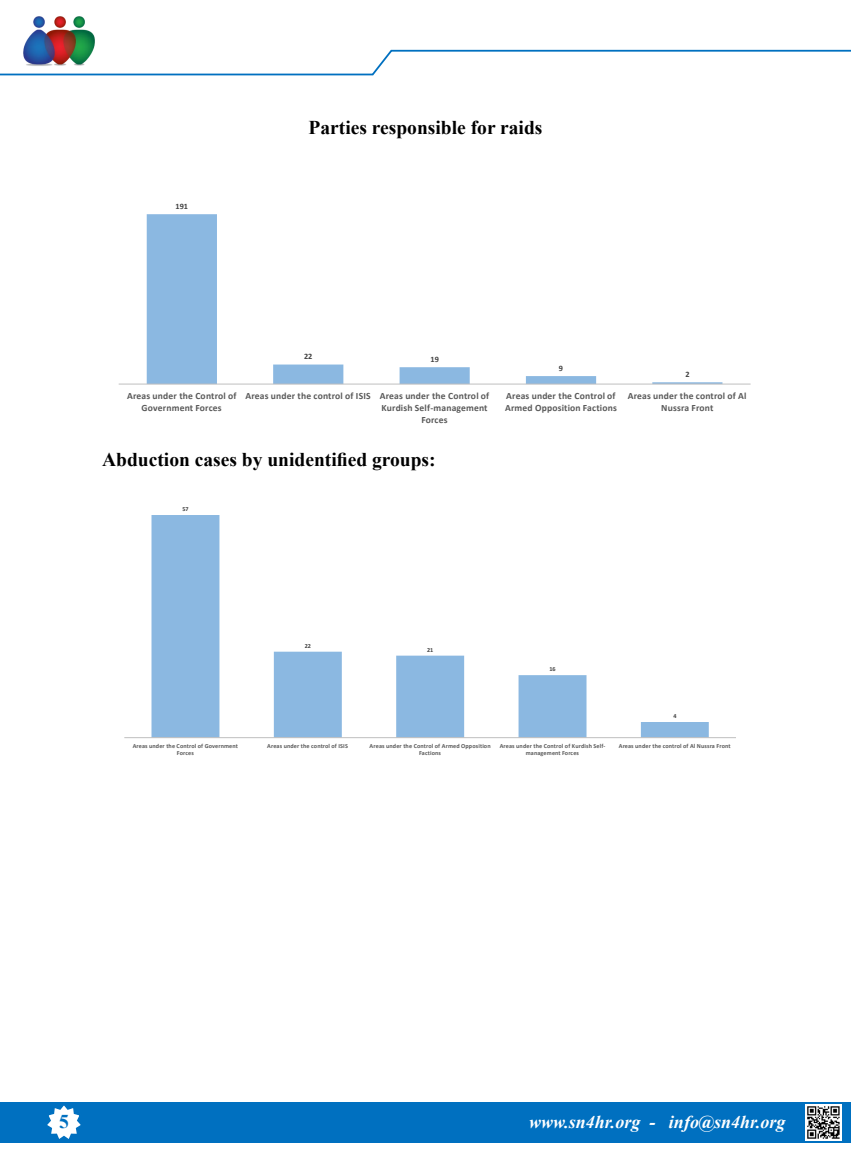
<style>
.page{position:relative;width:851px;height:1170px;background:#fff}
.page>*{position:absolute;margin:0;border:0;box-sizing:border-box;transform-origin:0 0}
.t1{font:700 19.5px "Times New Roman";color:#000}
.t2{font:700 19.5px "Times New Roman";color:#0070c0}
.t3{font:italic 700 18px "Times New Roman";color:#fff}
.t4{font:700 9.6px/11.7px "Calibri";letter-spacing:.015em;color:#595959;text-align:center}
.t5{font:700 8.25px "Calibri";letter-spacing:.005em;color:#404040}
.t6{font:700 6.15px/7.5px "Calibri";letter-spacing:.015em;color:#595959;text-align:center}
.t7{font:700 6.15px "Calibri";letter-spacing:.005em;color:#404040}
</style>
<div class="page">
<img style="left:23px;top:16px;width:72px;height:33px">
<div style="left:0;top:1101px;width:850px;height:41px;background:#0070c0"></div>
<svg style="left:44px;top:1101px;width:40px;height:38px"></svg>
<svg style="left:0;top:49px;width:850px;height:27px"></svg>
<img style="left:805px;top:1104px;width:36px;height:36px">
<svg style="left:147px;top:214px;width:575px;height:169px"></svg>
<hr style="left:119px;top:383px;width:631px;height:1px;background:#bfbfbf">
<svg style="left:151px;top:515px;width:557px;height:222px"></svg>
<hr style="left:124px;top:737px;width:611px;height:1px;background:#bfbfbf">
<p class="t5" style="left:175px;top:200px;width:14px">191</p>
<h1 class="t1" style="left:308px;top:114px;width:235px">Parties responsible for raids</h1>
<p class="t5" style="left:304px;top:351px;width:10px">22</p>
<p class="t5" style="left:430px;top:353px;width:10px">19</p>
<p class="t5" style="left:559px;top:362px;width:6px">9</p>
<p class="t5" style="left:685px;top:368px;width:6px">2</p>
<p class="t4" style="left:127px;top:390px;width:111px">Areas under the Control of<br>Government Forces</p>
<p class="t4" style="left:380px;top:390px;width:111px">Areas under the Control of</p>
<p class="t4" style="left:245px;top:390px;width:127px">Areas under the control of ISIS</p>
<p class="t4" style="left:381px;top:402px;width:107px">Kurdish Self-management<br>Forces</p>
<h1 class="t1" style="left:102px;top:445px;width:335px">Abduction cases by unidentified groups:</h1>
<p class="t7" style="left:182px;top:504px;width:8px">57</p>
<p class="t4" style="left:505px;top:390px;width:113px;text-align:left">Areas under the Control of<br>Armed Opposition Factions</p>
<p class="t4" style="left:627px;top:390px;width:120px">Areas under the control of Al<br>Nussra Front</p>
<p class="t7" style="left:305px;top:641px;width:8px">22</p>
<p class="t7" style="left:427px;top:645px;width:8px">21</p>
<p class="t7" style="left:549px;top:664px;width:8px">16</p>
<p class="t7" style="left:673px;top:711px;width:5px">4</p>
<p class="t6" style="left:133px;top:741px;width:107px">Areas under the Control of Government<br>Forces</p>
<p class="t6" style="left:369px;top:741px;width:122px">Areas under the Control of Armed Opposition</p>
<p class="t6" style="left:267px;top:741px;width:82px">Areas under the control of ISIS</p>
<p class="t6" style="left:499px;top:741px;width:107px">Areas under the Control of Kurdish Self-</p>
<p class="t6" style="left:618px;top:741px;width:113px">Areas under the control of Al Nussra Front</p>
<p class="t6" style="left:419px;top:749px;width:23px">Factions</p>
<p class="t6" style="left:525px;top:749px;width:55px">management Forces</p>
<h1 class="t2" style="left:59px;top:1106px;width:11px">5</h1>
<h2 class="t3" style="left:529px;top:1108px;width:113px">www.sn4hr.org</h2>
<h2 class="t3" style="left:649px;top:1108px;width:7px">-</h2>
<h2 class="t3" style="left:669px;top:1108px;width:118px">info@sn4hr.org</h2>
</div>
